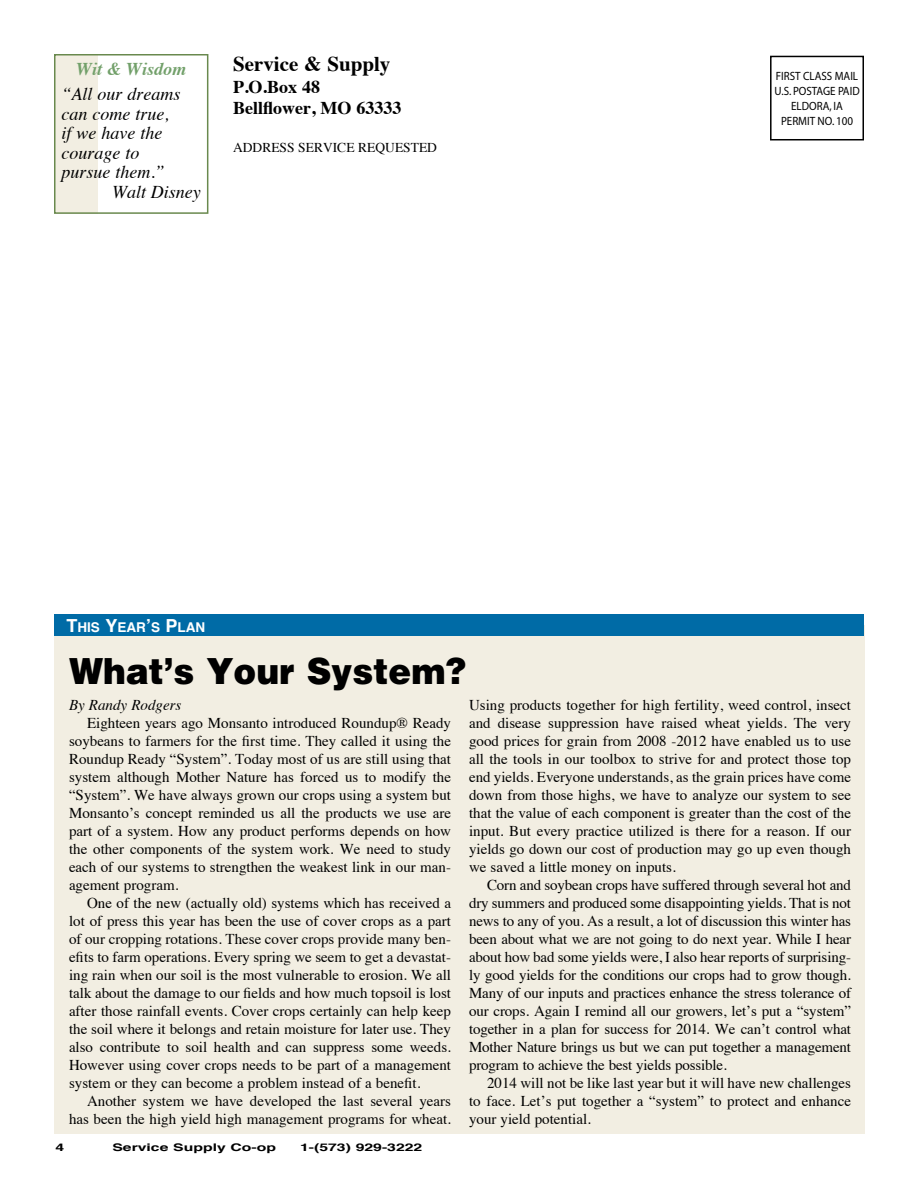
<style>
.page{position:relative;width:918px;height:1188px;background:#fff}
.page>*{position:absolute;margin:0;border:0;box-sizing:border-box;transform-origin:0 0}
.t1{font:900 36px "Helvetica";color:#000;scale:.95 1}
.t2{font:700 21px "Times";color:#000}
.t3{font:italic 18px "Times";color:#000}
.t4{font:700 18px/21.6px "Times";color:#000}
.t5{font:italic 700 18px "Times";color:#72a06a}
.t6{font:15px/18px "Times";color:#000;text-align:justify}
.t7{font:italic 15px "Times";color:#000}
.t8{font:13.5px "Times";color:#000}
.t9{font:700 13.5px "Helvetica";color:#fff}
.t10{font:12px/15px "Myriad";color:#000;text-align:center;scale:.92 1}
.t11{font:700 10.5px "Helvetica";color:#000;scale:1.5 1}
.s1{font-size:18px}
</style>
<div class="page">
<div style="left:54px;top:626px;width:810px;height:508px;background:#f2eee2"></div>
<div style="left:54px;top:56px;width:44px;height:158px;background:#f2eee2"></div>
<div style="left:54px;top:54px;width:154px;height:160px;border:2px solid #69894e"></div>
<div style="left:54px;top:614px;width:810px;height:22px;background:#006ba6"></div>
<div style="left:770px;top:56px;width:94px;height:84px;border:2px solid #000"></div>
<p class="t5" style="left:76px;top:52px;width:111px">Wit &amp; Wisdom</p>
<p class="t3" style="left:62px;top:79px;width:120px">“All our dreams</p>
<p class="t3" style="left:62px;top:98px;width:109px">can come true,</p>
<p class="t3" style="left:62px;top:118px;width:102px">if we have the</p>
<p class="t3" style="left:62px;top:137px;width:79px">courage to</p>
<p class="t3" style="left:62px;top:157px;width:105px">pursue them.”</p>
<p class="t3" style="left:112px;top:176px;width:90px">Walt Disney</p>
<h2 class="t2" style="left:233px;top:44px;width:159px">Service &amp; Supply</h2>
<p class="t4" style="left:233px;top:74px;width:170px">P.O.Box 48<br>Bellflower, MO 63333</p>
<p class="t8" style="left:233px;top:135px;width:205px">ADDRESS SERVICE REQUESTED</p>
<p class="t9" style="left:67px;top:616px;width:140px"><span class="s1">T</span>HIS <span class="s1">Y</span>EAR<span class="s1">’</span>S <span class="s1">P</span>LAN</p>
<h1 class="t1" style="left:69px;top:647px;width:420px">What’s Your System?</h1>
<p class="t10" style="left:774px;top:69px;width:94px">FIRST CLASS MAIL<br>U.S. POSTAGE PAID<br>ELDORA, IA<br>PERMIT NO. 100</p>
<p class="t7" style="left:69px;top:692px;width:114px">By Randy Rodgers</p>
<p class="t6" style="left:69px;top:713px;width:384px;text-indent:18px">Eighteen years ago Monsanto introduced Roundup® Ready soybeans to farmers for the first time. They called it using the Roundup Ready “System”. Today most of us are still using that system although Mother Nature has forced us to modify the “System”. We have always grown our crops using a system but Monsanto’s concept reminded us all the products we use are part of a system. How any product performs depends on how the other components of the system work. We need to study each of our systems to strengthen the weakest link in our man&shy;agement program.</p>
<p class="t6" style="left:69px;top:893px;width:384px;text-indent:18px">One of the new (actually old) systems which has received a lot of press this year has been the use of cover crops as a part of our cropping rotations. These cover crops provide many ben&shy;efits to farm operations. Every spring we seem to get a devastat&shy;ing rain when our soil is the most vulnerable to erosion. We all talk about the damage to our fields and how much topsoil is lost after those rainfall events. Cover crops certainly can help keep the soil where it belongs and retain moisture for later use. They also contribute to soil health and can suppress some weeds.<br>However using cover crops needs to be part of a management system or they can become a problem instead of a benefit.</p>
<p class="t6" style="left:69px;top:1091px;width:384px;text-align:right">Another system we have developed the last several years has been the high yield high management programs for wheat.</p>
<p class="t11" style="left:56px;top:1139px;width:7px">4</p>
<p class="t11" style="left:112px;top:1139px;width:111px">Service Supply Co-op</p>
<p class="t11" style="left:300px;top:1139px;width:83px">1-(573) 929-3222</p>
<p class="t6" style="left:469px;top:695px;width:384px">Using products together for high fertility, weed control, insect and disease suppression have raised wheat yields. The very good prices for grain from 2008 -2012 have enabled us to use all the tools in our toolbox to strive for and protect those top end yields. Everyone understands, as the grain prices have come down from those highs, we have to analyze our system to see that the value of each component is greater than the cost of the input. But every practice utilized is there for a reason. If our yields go down our cost of production may go up even though we saved a little money on inputs.</p>
<p class="t6" style="left:469px;top:875px;width:384px;text-indent:18px">Corn and soybean crops have suffered through several hot and dry summers and produced some disappointing yields. That is not news to any of you. As a result, a lot of discussion this winter has been about what we are not going to do next year. While I hear about how bad some yields were, I also hear reports of surprising&shy;ly good yields for the conditions our crops had to grow though.<br>Many of our inputs and practices enhance the stress tolerance of our crops. Again I remind all our growers, let’s put a “system” together in a plan for success for 2014. We can’t control what Mother Nature brings us but we can put together a management program to achieve the best yields possible.</p>
<p class="t6" style="left:469px;top:1073px;width:384px;text-indent:18px">2014 will not be like last year but it will have new challenges to face. Let’s put together a “system” to protect and enhance your yield potential.</p>
</div>
